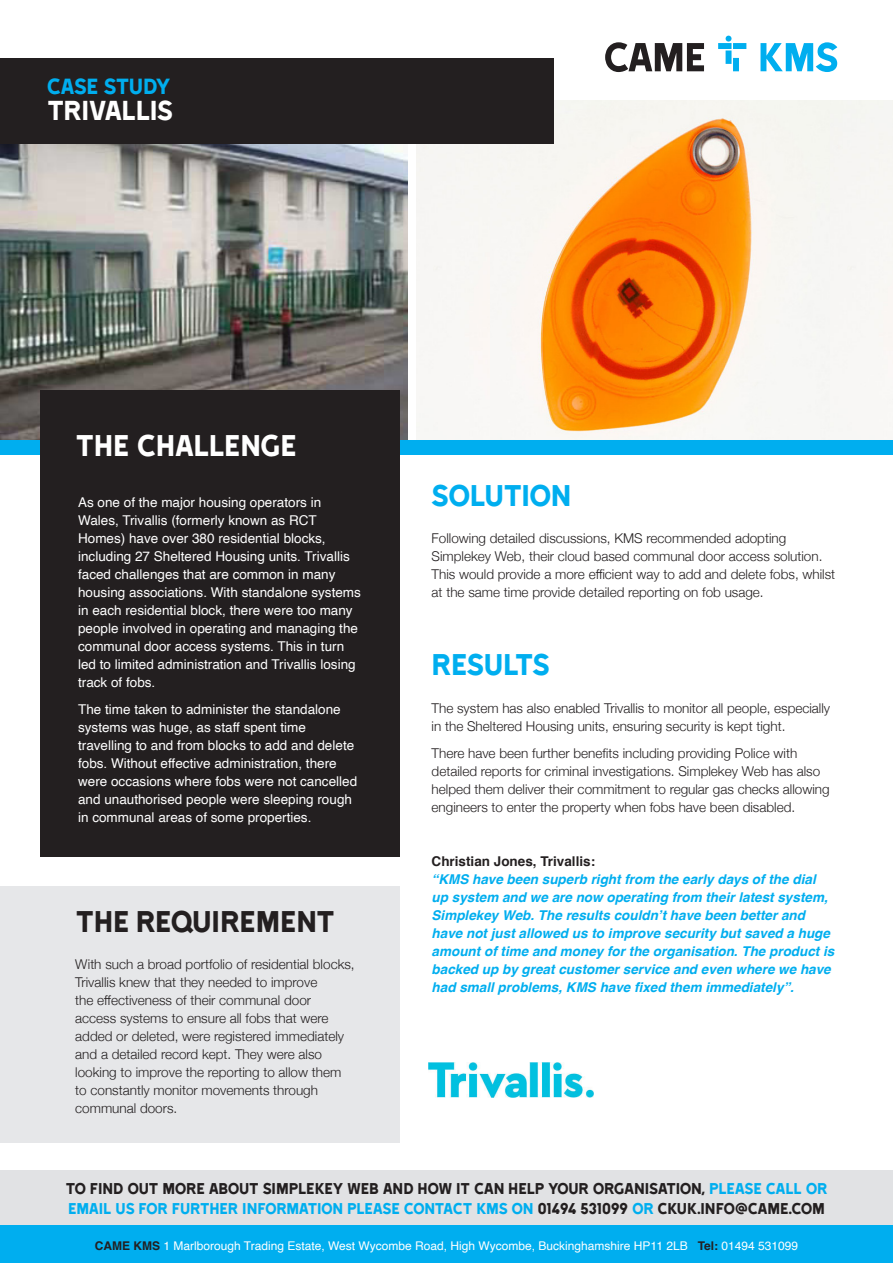
<style>
.page{position:relative;width:893px;height:1263px;background:#fff}
.page>*{position:absolute;margin:0;border:0;box-sizing:border-box;transform-origin:0 0}
.Plus{font:34.5px "Came Type";letter-spacing:-.03em;color:#00aeef}
.Plus-2{font:34.5px "Came Type";letter-spacing:-.015em;color:#231f20}
.Plus-3{font:34.5px "Came Type";letter-spacing:-.025em;color:#fff}
.t1{font:31.5px "Came Type";letter-spacing:-.03em;color:#fff}
.t2{font:25.2px "Came Type";letter-spacing:-.03em;color:#00aeef}
.Plus-4{font:18px/19.5px "Came Type";letter-spacing:-.025em;color:#231f20}
.Plus-5{font:300 13.5px/18px "Helvetica Neue";color:#231f20}
.Plus-6{font:13.5px/18px "Helvetica";color:#fff}
.Plus-7{font:italic 700 13.5px/18px "Helvetica";color:#00aeef}
.Plus-8{font:12px "Helvetica";color:#fff}
.s1{font-style:normal;color:#231f20}
.s2{color:#00aeef}
.s3{font-weight:700;color:#231f20}
</style>
<div class="page">
<img style="left:489px;top:101px;width:341px;height:340px">
<div style="left:416px;top:144px;width:73px;height:297px;background:#f7f6f4"></div>
<div style="left:830px;top:101px;width:63px;height:340px;background:#f7f6f4"></div>
<img style="left:0;top:144px;width:408px;height:297px">
<div style="left:0;top:58px;width:554px;height:86px;background:#231f20"></div>
<div style="left:0;top:441px;width:893px;height:14px;background:#00aeef"></div>
<svg style="left:605px;top:42px;width:99px;height:30px"></svg>
<svg style="left:718px;top:36px;width:28px;height:35px"></svg>
<svg style="left:760px;top:42px;width:77px;height:30px"></svg>
<div style="left:0;top:1225px;width:893px;height:38px;background:#00aeef"></div>
<div style="left:0;top:1171px;width:893px;height:54px;background:#e1e2e4"></div>
<div style="left:40px;top:390px;width:360px;height:467px;background:#231f20"></div>
<div style="left:0;top:887px;width:400px;height:256px;background:#e6e7e9"></div>
<img style="left:428px;top:1062px;width:165px;height:35px">
<p class="t2" style="left:47px;top:73px;width:125px">CASE STUDY</p>
<p class="t1" style="left:47px;top:94px;width:128px">TRIVALLIS</p>
<p class="Plus-3" style="left:75px;top:427px;width:223px">THE CHALLENGE</p>
<p class="Plus-6" style="left:78px;top:494px;width:284px">As one of the major housing operators in Wales, Trivallis (formerly known as RCT Homes) have over 380 residential blocks, including 27 Sheltered Housing units. Trivallis faced challenges that are common in many housing associations. With standalone systems in each residential block, there were too many people involved in operating and managing the communal door access systems. This in turn led to limited administration and Trivallis losing track of fobs.</p>
<p class="Plus-6" style="left:78px;top:701px;width:281px">The time taken to administer the standalone systems was huge, as staff spent time travelling to and from blocks to add and delete fobs. Without effective administration, there were occasions where fobs were not cancelled and unauthorised people were sleeping rough in communal areas of some properties.</p>
<p class="Plus-2" style="left:75px;top:903px;width:262px">THE REQUIREMENT</p>
<p class="Plus-5" style="left:75px;top:954px;width:281px">With such a broad portfolio of residential blocks, Trivallis knew that they needed to improve<br>the effectiveness of their communal door access systems to ensure all fobs that were added or deleted, were registered immediately and a detailed record kept. They were also looking to improve the reporting to allow them to constantly monitor movements through communal doors.</p>
<p class="Plus" style="left:432px;top:477px;width:141px">SOLUTION</p>
<p class="Plus-5" style="left:432px;top:528px;width:405px">Following detailed discussions, KMS recommended adopting Simplekey Web, their cloud based communal door access solution.<br>This would provide a more efficient way to add and delete fobs, whilst at the same time provide detailed reporting on fob usage.</p>
<p class="Plus" style="left:432px;top:646px;width:120px">RESULTS</p>
<p class="Plus-5" style="left:432px;top:698px;width:400px">The system has also enabled Trivallis to monitor all people, especially in the Sheltered Housing units, ensuring security is kept tight.</p>
<p class="Plus-5" style="left:432px;top:743px;width:400px">There have been further benefits including providing Police with detailed reports for criminal investigations. Simplekey Web has also helped them deliver their commitment to regular gas checks allowing engineers to enter the property when fobs have been disabled.</p>
<p class="Plus-7" style="left:432px;top:852px;width:404px"><span class="s1">Christian Jones, Trivallis:<br></span>“KMS have been superb right from the early days of the dial up system and we are now operating from their latest system, Simplekey Web. The results couldn’t have been better and have not just allowed us to improve security but saved a huge amount of time and money for the organisation. The product is backed up by great customer service and even where we have had small problems, KMS have fixed them immediately”.</p>
<p class="Plus-4" style="left:65px;top:1179px;width:764px">TO FIND OUT MORE ABOUT SIMPLEKEY WEB AND HOW IT CAN HELP YOUR ORGANISATION, <span class="s2">PLEASE CALL OR<br>EMAIL US FOR FURTHER INFORMATION PLEASE CONTACT KMS ON</span> 01494 531099 <span class="s2">OR</span> CKUK.INFO@CAME.COM</p>
<p class="Plus-8" style="left:95px;top:1236px;width:705px"><span class="s3">CAME KMS</span> 1 Marlborough Trading Estate, West Wycombe Road, High Wycombe, Buckinghamshire HP11 2LB <span class="s3">Tel:</span> 01494 531099</p>
</div>
